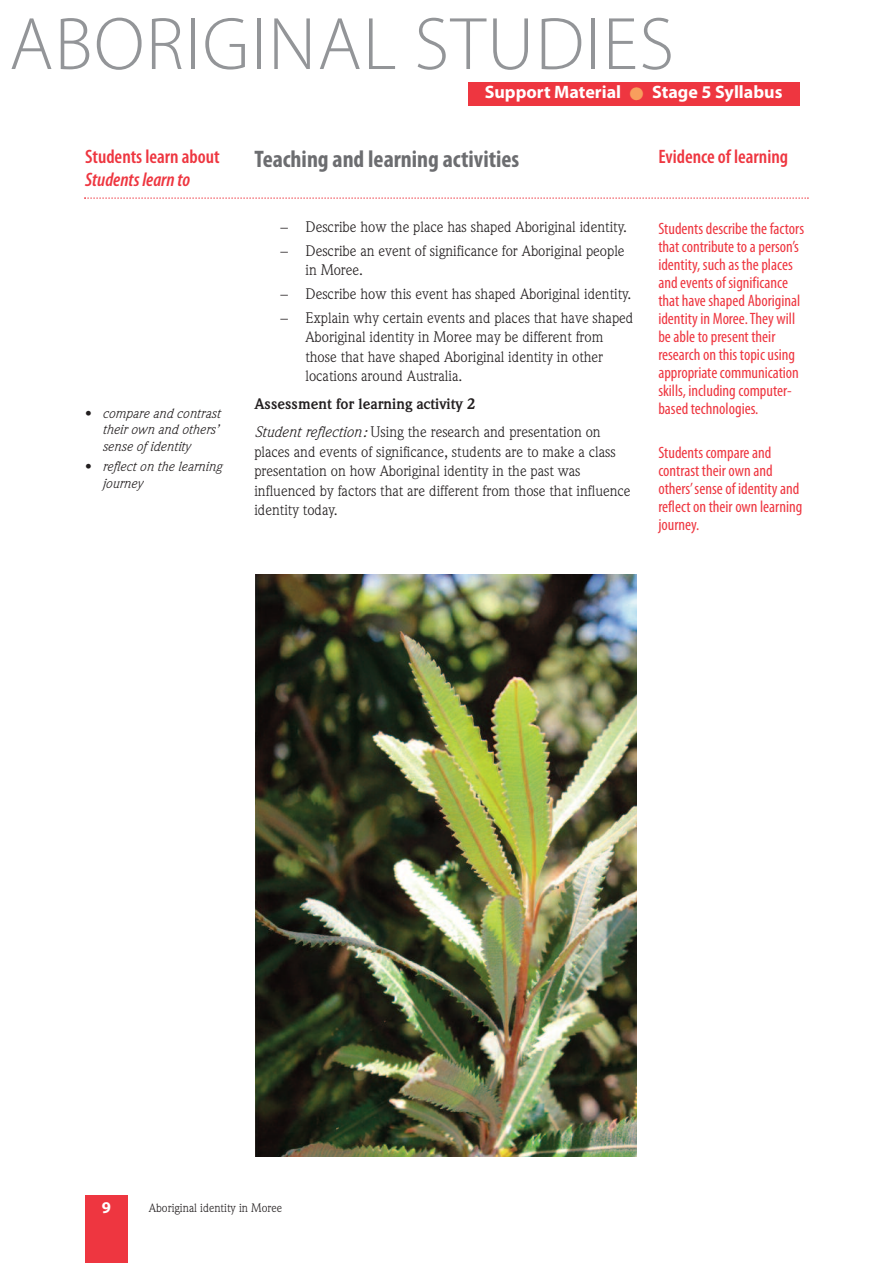
<style>
.page{position:relative;width:893px;height:1263px;background:#fff}
.page>*{position:absolute;margin:0;border:0;box-sizing:border-box;transform-origin:0 0}
.t1{font:300 75px "Myriad Pro";letter-spacing:.02em;color:#939598}
.t2{font:700 condensed 24px "Myriad Pro";color:#6c6d70}
.t3{font:600 condensed 19.5px/22.5px "Myriad Pro";color:#ee3640}
.t4{font:700 18px "Myriad Pro";color:#fff}
.t5{font:condensed 16.5px/18px "Myriad Pro";color:#ee3640}
.t6{font:700 16.5px "Myriad Pro";color:#fff}
.t7{font:15px/19.5px "Weidemann Std";color:#231f20}
.t8{font:700 15px "Weidemann Std";color:#231f20}
.t9{font:italic 13.5px/20.7px "Weidemann Std";color:#231f20}
.t10{font:13.5px "Weidemann Std";color:#231f20}
.t11{font:12px "Weidemann Std";color:#231f20}
.s1{color:#f89e5d}
.s2{font-style:italic}
</style>
<div class="page">
<svg style="left:84px;top:197px;width:725px;height:2px"></svg>
<div style="left:468px;top:82px;width:331px;height:23px;background:#ee3640"></div>
<img style="left:255px;top:574px;width:382px;height:582px">
<div style="left:85px;top:1196px;width:43px;height:67px;background:#ee3640"></div>
<h1 class="t1" style="left:9px;top:16px;width:666px">ABORIGINAL STUDIES</h1>
<p class="t4" style="left:485px;top:86px;width:299px">Support Material <span class="s1">●</span> Stage 5 Syllabus</p>
<p class="t3" style="left:85px;top:147px;width:136px">Students learn about<br><span class="s2">Studentslearn to</span></p>
<p class="t2" style="left:254px;top:150px;width:266px">Teaching and learning activities</p>
<p class="t3" style="left:658px;top:147px;width:131px">Evidence of learning</p>
<p class="t7" style="left:280px;top:218px;width:348px">− Describe how the place has shaped Aboriginal identity.</p>
<p class="t5" style="left:658px;top:220px;width:147px">Students describe the factors</p>
<p class="t7" style="left:305px;top:242px;width:321px;text-indent:-26px">− Describe an event of significance for Aboriginal people in Moree.</p>
<p class="t5" style="left:658px;top:238px;width:142px">that contribute to a person’s identity, such as the places</p>
<p class="t7" style="left:280px;top:285px;width:353px">− Describe how this event has shaped Aboriginal identity.</p>
<p class="t5" style="left:658px;top:274px;width:144px">and events of significance that have shaped Aboriginal</p>
<p class="t10" style="left:85px;top:408px;width:8px">•</p>
<p class="t9" style="left:102px;top:404px;width:119px">compare and contrast</p>
<p class="t7" style="left:280px;top:309px;width:355px">− Explain why certain events and places that have shaped</p>
<p class="t5" style="left:658px;top:310px;width:138px">identity in Moree.They will</p>
<p class="t7" style="left:305px;top:328px;width:300px">Aboriginal identity in Moree may be different from</p>
<p class="t5" style="left:658px;top:328px;width:119px">be able to present their</p>
<p class="t7" style="left:305px;top:348px;width:299px">those that have shaped Aboriginal identity in other</p>
<p class="t5" style="left:658px;top:346px;width:138px">research on this topic using</p>
<p class="t7" style="left:305px;top:367px;width:158px">locations around Australia.</p>
<p class="t5" style="left:658px;top:364px;width:142px">appropriate communication</p>
<p class="t8" style="left:254px;top:398px;width:223px">Assessment for learning activity 2</p>
<p class="t5" style="left:658px;top:382px;width:135px">skills, including computer&shy;based technologies.</p>
<p class="t10" style="left:85px;top:462px;width:8px">•</p>
<p class="t9" style="left:102px;top:420px;width:118px">their own and others’</p>
<p class="t7" style="left:254px;top:423px;width:348px"><span class="s2">Student reflection:</span> Using the research and presentation on</p>
<p class="t9" style="left:102px;top:437px;width:121px">sense of identity reflect on the learning</p>
<p class="t9" style="left:102px;top:474px;width:42px">journey</p>
<p class="t7" style="left:254px;top:443px;width:378px">places and events of significance, students are to make a class presentation on how Aboriginal identity in the past was influenced by factors that are different from those that influence</p>
<p class="t5" style="left:658px;top:445px;width:143px">Students compare and contrast their own and others’sense of identity and</p>
<p class="t7" style="left:254px;top:501px;width:85px">identity today.</p>
<p class="t5" style="left:658px;top:499px;width:146px">reflect on their own learning</p>
<p class="t5" style="left:658px;top:517px;width:42px">journey.</p>
<p class="t6" style="left:102px;top:1201px;width:11px">9</p>
<p class="t11" style="left:149px;top:1203px;width:135px">Aboriginal identity in Moree</p>
</div>
